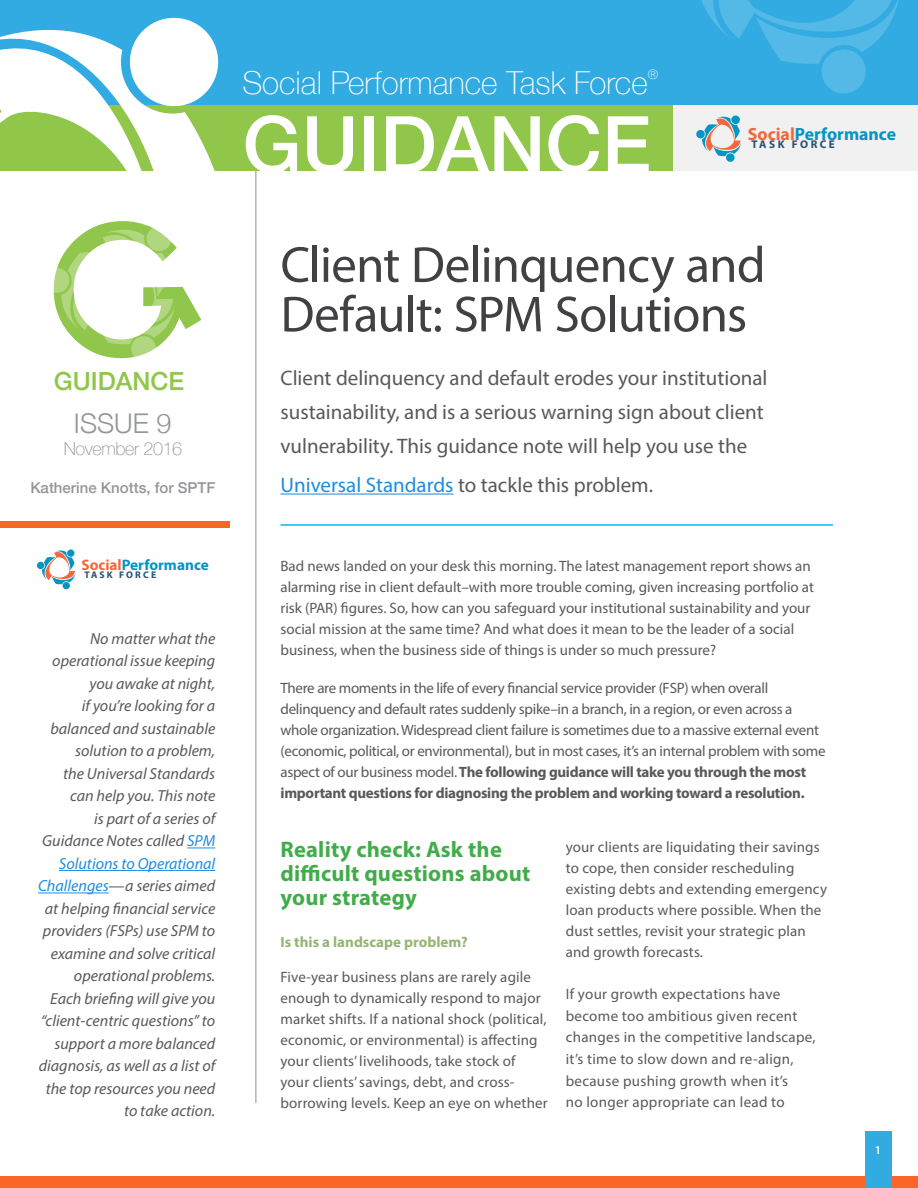
<style>
.page{position:relative;width:918px;height:1188px;background:#fff}
.page>*{position:absolute;margin:0;border:0;box-sizing:border-box;transform-origin:0 0}
.t1{font:500 78.3px "Helvetica Neue";color:#fff}
.t2{font:51px/49.5px "Myriad Pro";letter-spacing:-.015em;color:#414042}
.t3{font:100 31.65px "Helvetica Neue";color:#fff}
.t4{font:300 27.15px "Helvetica Neue";color:#939598}
.t5{font:500 25.05px "Helvetica Neue";color:#90c649}
.t6{font:700 22.5px/24px "Myriad Pro";letter-spacing:.01em;color:#41ad49}
.t7{font:21px/34px "Myriad Pro";color:#58595b}
.t8{font:100 18px "Helvetica Neue";letter-spacing:-.02em;color:#8f9194}
.t9{font:700 17.7px "Myriad Pro";color:#0495c2}
.t10{font:italic 16.05px/22.5px "Myriad Pro";color:#58595b;text-align:right}
.t11{font:700 15.15px "Myriad Pro";color:#0495c2}
.t12{font:15px/21px "Myriad Pro";color:#58595b}
.t13{font:15px/21px "Myriad Pro";letter-spacing:-.02em;color:#58595b}
.t14{font:15px/21.6px "Myriad Pro";letter-spacing:.02em;color:#58595b}
.t15{font:700 15px "Myriad Pro";color:#93b673}
.t16{font:500 15px "Helvetica Neue";color:#939598}
.t17{font:100 13.05px "Helvetica Neue";color:#fff}
.t18{font:600 12px "Myriad Pro";color:#fff}
.t19{font:700 11.25px "Myriad Pro";letter-spacing:.22em;color:#285170}
.t20{font:700 9.6px "Myriad Pro";letter-spacing:.22em;color:#285170}
.s1{color:#f3673b}
.s2{color:#208cde}
.s3{font-weight:700}
</style>
<div class="page">
<div style="left:0;top:1177px;width:918px;height:11px;background:#fb6628"></div>
<hr style="left:256px;top:89px;width:1px;height:1014px;background:#000">
<div style="left:865px;top:1132px;width:27px;height:56px;background:#31abe2"></div>
<div style="left:0;top:521px;width:229px;height:7px;background:#fb6628"></div>
<svg style="left:53px;top:221px;width:148px;height:138px"></svg>
<svg style="left:37px;top:549px;width:39px;height:40px"></svg>
<hr style="left:281px;top:524px;width:552px;height:2px;background:#00b9f1">
<div style="left:0;top:0;width:918px;height:170px;background:#31abe2"></div>
<div style="left:0;top:105px;width:673px;height:65px;background:#90c649"></div>
<div style="left:673px;top:105px;width:245px;height:65px;background:#f1f1f2"></div>
<svg style="left:0;top:18px;width:223px;height:153px"></svg>
<svg style="left:702px;top:0;width:196px;height:94px"></svg>
<svg style="left:696px;top:116px;width:45px;height:46px"></svg>
<svg style="left:187px;top:848px;width:28px;height:1px"></svg>
<hr style="left:59px;top:870px;width:156px;height:1px;background:#208cde">
<hr style="left:38px;top:893px;width:71px;height:1px;background:#208cde">
<hr style="left:281px;top:494px;width:173px;height:1px;background:#208cde">
<h3 class="t3" style="left:242px;top:59px;width:407px">Social Performance Task Force</h3>
<p class="t17" style="left:648px;top:65px;width:12px">®</p>
<h1 class="t1" style="left:242px;top:81px;width:410px">GUIDANCE</h1>
<p class="t9" style="left:748px;top:122px;width:150px"><span class="s1">Social</span>Performance</p>
<p class="t19" style="left:751px;top:137px;width:85px">TASK FORCE</p>
<h3 class="t5" style="left:54px;top:361px;width:132px">GUIDANCE</h3>
<h3 class="t4" style="left:74px;top:401px;width:99px">ISSUE 9</h3>
<p class="t8" style="left:64px;top:435px;width:120px">November 2016</p>
<p class="t16" style="left:30px;top:475px;width:186px">Katherine Knotts, for SPTF</p>
<p class="t11" style="left:81px;top:555px;width:129px"><span class="s1">Social</span>Performance</p>
<p class="t20" style="left:84px;top:568px;width:73px">TASK FORCE</p>
<p class="t10" style="left:38px;top:627px;width:179px">No matter what the operational issue keeping you awake at night,<br>if you’re looking for a balanced and sustainable solution to a problem,<br>the Universal Standards can help you. This note<br>is part of a series of<br>Guidance Notes called <span class="s2">SPM<br>Solutions to Operational<br>Challenges</span>—a series aimed at helping financial service providers (FSPs) use SPM to examine and solve critical operational problems.<br>Each briefing will give you “client-centric questions” to support a more balanced diagnosis, as well as a list of the top resources you need to take action.</p>
<h2 class="t2" style="left:281px;top:239px;width:487px">Client Delinquency and<br>Default: SPM Solutions</h2>
<h3 class="t7" style="left:281px;top:361px;width:489px">Client delinquency and default erodes your institutional sustainability, and is a serious warning sign about client vulnerability. This guidance note will help you use the</h3>
<h3 class="t7" style="left:281px;top:468px;width:374px"><span class="s2">Universal Standards</span> to tackle this problem.</h3>
<p class="t12" style="left:281px;top:555px;width:535px">Bad news landed on your desk this morning. The latest management report shows an alarming rise in client default–with more trouble coming, given increasing portfolio at risk (PAR) figures. So, how can you safeguard your institutional sustainability and your social mission at the same time? And what does it mean to be the leader of a social business, when the business side of things is under so much pressure?</p>
<p class="t13" style="left:281px;top:677px;width:547px">There are moments in the life of every financial service provider (FSP) when overall delinquency and default rates suddenly spike–in a branch, in a region, or even across a whole organization. Widespread client failure is sometimes due to a massive external event (economic, political, or environmental), but in most cases, it’s an internal problem with some aspect of our business model. <span class="s3">The following guidance will take you through the most important questions for diagnosing the problem and working toward a resolution.</span></p>
<h3 class="t6" style="left:281px;top:837px;width:251px">Reality check: Ask the difficult questions about your strategy</h3>
<p class="t15" style="left:281px;top:932px;width:189px">Is this a landscape problem?</p>
<p class="t12" style="left:281px;top:966px;width:269px">Five-year business plans are rarely agile enough to dynamically respond to major market shifts. If a national shock (political, economic, or environmental) is affecting your clients’ livelihoods, take stock of your clients’ savings, debt, and cross&shy;borrowing levels. Keep an eye on whether</p>
<p class="t12" style="left:566px;top:836px;width:263px">your clients are liquidating their savings to cope, then consider rescheduling existing debts and extending emergency loan products where possible. When the dust settles, revisit your strategic plan and growth forecasts.</p>
<p class="t14" style="left:566px;top:983px;width:251px">If your growth expectations have become too ambitious given recent changes in the competitive landscape, it’s time to slow down and re-align, because pushing growth when it’s<br>no longer appropriate can lead to</p>
<p class="t18" style="left:875px;top:1142px;width:8px">1</p>
</div>
